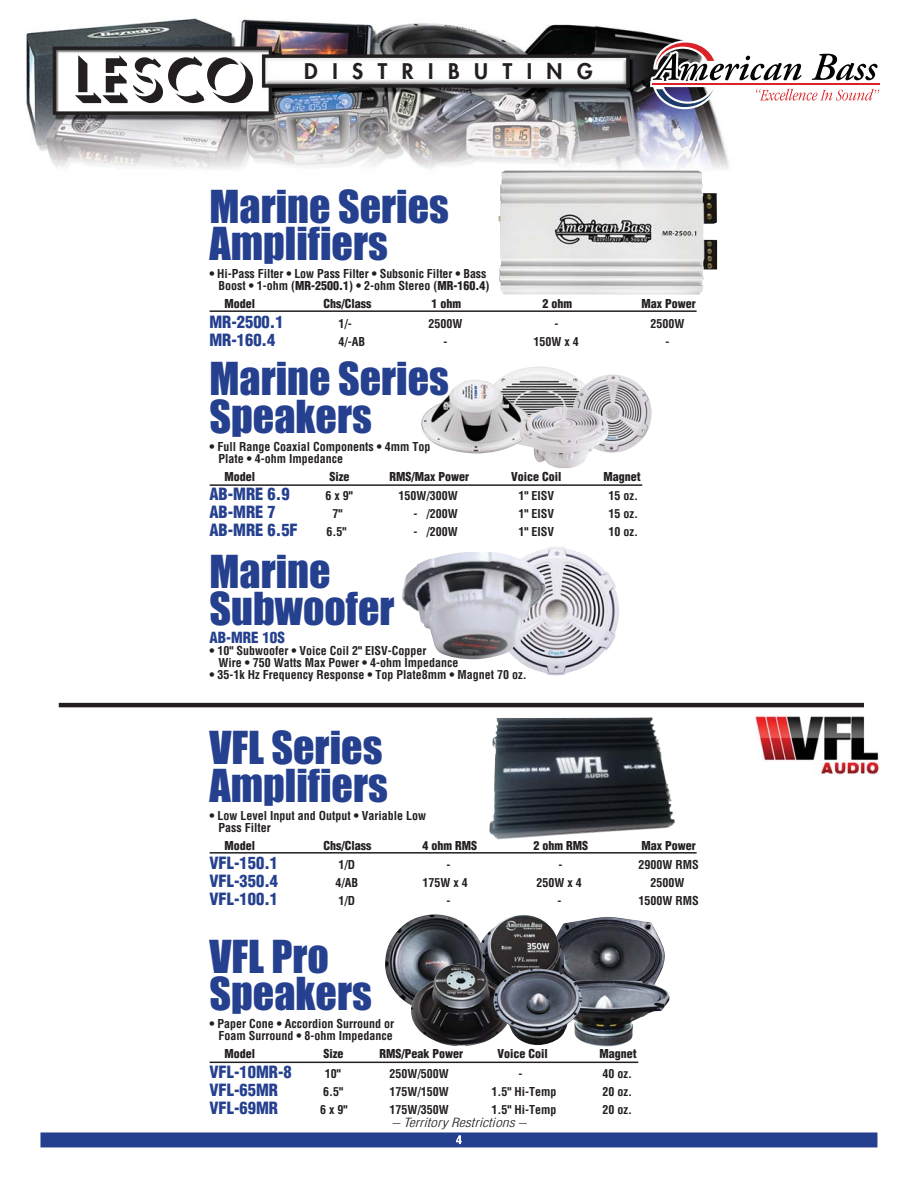
<style>
.page{position:relative;width:918px;height:1188px;background:#fff}
.page>*{position:absolute;margin:0;border:0;box-sizing:border-box;transform-origin:0 0}
.t1{font:63px "Umbra";color:#231f20}
.t2{font:42px/37.5px "Impact";color:#25408e}
.t3{font:800 21px "Futura";letter-spacing:.695em;color:#231f20}
.t4{font:900 condensed 16.5px "Helvetica";color:#25408e}
.t5{font:900 condensed 15px "Helvetica";color:#25408e}
.t6{font:italic 300 condensed 12.45px "Helvetica";color:#231f20;scale:1.25 1}
.t7{font:700 condensed 12px/12px "Helvetica";color:#231f20}
.t8{font:900 condensed 12px "Helvetica";color:#231f20}
.s1{font-weight:900}
</style>
<div class="page">
<svg style="left:40px;top:1132px;width:837px;height:15px;background:#2c4692"></svg>
<img style="left:26px;top:18px;width:703px;height:153px">
<svg style="left:53px;top:47px;width:576px;height:68px"></svg>
<img style="left:498px;top:171px;width:219px;height:124px">
<hr style="left:210px;top:310px;width:487px;height:2px;background:#231f20">
<img style="left:499px;top:366px;width:73px;height:40px">
<img style="left:421px;top:380px;width:111px;height:74px">
<img style="left:572px;top:374px;width:80px;height:79px">
<img style="left:519px;top:406px;width:89px;height:63px">
<hr style="left:210px;top:484px;width:432px;height:2px;background:#231f20">
<img style="left:517px;top:547px;width:102px;height:128px">
<img style="left:402px;top:551px;width:144px;height:108px">
<img style="left:565px;top:917px;width:100px;height:63px">
<img style="left:485px;top:915px;width:80px;height:54px">
<img style="left:385px;top:914px;width:100px;height:91px">
<img style="left:410px;top:963px;width:102px;height:83px">
<img style="left:582px;top:980px;width:88px;height:67px">
<img style="left:492px;top:969px;width:90px;height:76px">
<hr style="left:210px;top:1062px;width:428px;height:1px;background:#231f20">
<hr style="left:210px;top:852px;width:487px;height:2px;background:#231f20">
<img style="left:489px;top:717px;width:186px;height:123px">
<hr style="left:59px;top:703px;width:805px;height:4px;background:#231f20">
<svg style="left:650px;top:40px;width:230px;height:69px"></svg>
<img style="left:756px;top:715px;width:123px;height:60px">
<p class="t1" style="left:72px;top:37px;width:185px">LESCO</p>
<p class="t3" style="left:304px;top:61px;width:290px">DISTRIBUTING</p>
<p class="t2" style="left:209px;top:191px;width:241px">Marine Series<br>Amplifiers</p>
<p class="t7" style="left:209px;top:269px;width:282px;text-align:right">• Hi-Pass Filter • Low Pass Filter • Subsonic Filter • Bass<br>Boost • 1-ohm (<span class="s1">MR-2500.1</span>) • 2-ohm Stereo (<span class="s1">MR-160.4</span>)</p>
<p class="t8" style="left:224px;top:299px;width:32px">Model</p>
<p class="t8" style="left:323px;top:299px;width:49px">Chs/Class</p>
<p class="t8" style="left:431px;top:299px;width:31px">1 ohm</p>
<p class="t8" style="left:542px;top:299px;width:31px">2 ohm</p>
<p class="t8" style="left:641px;top:299px;width:56px">Max Power</p>
<p class="t4" style="left:209px;top:315px;width:76px">MR-2500.1</p>
<p class="t7" style="left:338px;top:318px;width:15px">1/-</p>
<p class="t7" style="left:428px;top:318px;width:35px">2500W</p>
<p class="t7" style="left:554px;top:318px;width:5px">-</p>
<p class="t7" style="left:650px;top:318px;width:35px">2500W</p>
<p class="t4" style="left:209px;top:333px;width:67px">MR-160.4</p>
<p class="t7" style="left:338px;top:336px;width:28px">4/-AB</p>
<p class="t7" style="left:443px;top:336px;width:5px">-</p>
<p class="t7" style="left:533px;top:336px;width:47px">150W x 4</p>
<p class="t7" style="left:665px;top:336px;width:5px">-</p>
<p class="t2" style="left:209px;top:363px;width:241px">Marine Series<br>Speakers</p>
<p class="t7" style="left:218px;top:442px;width:214px;text-indent:-9px">• Full Range Coaxial Components • 4mm Top<br>Plate • 4-ohm Impedance</p>
<p class="t8" style="left:224px;top:472px;width:32px">Model</p>
<p class="t8" style="left:329px;top:472px;width:22px">Size</p>
<p class="t8" style="left:389px;top:472px;width:81px">RMS/Max Power</p>
<p class="t8" style="left:511px;top:472px;width:52px">Voice Coil</p>
<p class="t8" style="left:603px;top:472px;width:39px">Magnet</p>
<p class="t4" style="left:209px;top:488px;width:82px">AB-MRE 6.9</p>
<p class="t7" style="left:326px;top:491px;width:29px">6 x 9"</p>
<p class="t7" style="left:398px;top:491px;width:61px">150W/300W</p>
<p class="t7" style="left:518px;top:491px;width:37px">1" EISV</p>
<p class="t7" style="left:608px;top:491px;width:31px">15 oz.</p>
<p class="t4" style="left:209px;top:506px;width:68px">AB-MRE 7</p>
<p class="t7" style="left:332px;top:509px;width:11px">7"</p>
<p class="t7" style="left:413px;top:509px;width:46px">- /200W</p>
<p class="t7" style="left:518px;top:509px;width:37px">1" EISV</p>
<p class="t7" style="left:608px;top:509px;width:31px">15 oz.</p>
<p class="t4" style="left:209px;top:524px;width:90px">AB-MRE 6.5F</p>
<p class="t7" style="left:326px;top:527px;width:21px">6.5"</p>
<p class="t7" style="left:413px;top:527px;width:46px">- /200W</p>
<p class="t7" style="left:518px;top:527px;width:37px">1" EISV</p>
<p class="t7" style="left:608px;top:527px;width:31px">10 oz.</p>
<p class="t2" style="left:209px;top:556px;width:187px">Marine<br>Subwoofer</p>
<p class="t5" style="left:209px;top:632px;width:77px">AB-MRE 10S</p>
<p class="t7" style="left:218px;top:646px;width:242px;text-indent:-9px">• 10" Subwoofer • Voice Coil 2" EISV-Copper<br>Wire • 750 Watts Max Power • 4-ohm Impedance</p>
<p class="t7" style="left:209px;top:670px;width:319px">• 35-1k Hz Frequency Response • Top Plate8mm • Magnet 70 oz.</p>
<p class="t2" style="left:209px;top:732px;width:180px">VFL Series<br>Amplifiers</p>
<p class="t7" style="left:218px;top:810px;width:209px;text-indent:-9px">• Low Level Input and Output • Variable Low<br>Pass Filter</p>
<p class="t8" style="left:224px;top:841px;width:32px">Model</p>
<p class="t8" style="left:323px;top:841px;width:49px">Chs/Class</p>
<p class="t8" style="left:422px;top:841px;width:56px">4 ohm RMS</p>
<p class="t8" style="left:533px;top:841px;width:56px">2 ohm RMS</p>
<p class="t8" style="left:641px;top:841px;width:56px">Max Power</p>
<p class="t4" style="left:209px;top:857px;width:70px">VFL-150.1</p>
<p class="t7" style="left:338px;top:860px;width:18px">1/D</p>
<p class="t7" style="left:446px;top:860px;width:5px">-</p>
<p class="t7" style="left:558px;top:860px;width:5px">-</p>
<p class="t7" style="left:638px;top:860px;width:62px">2900W RMS</p>
<p class="t4" style="left:209px;top:875px;width:70px">VFL-350.4</p>
<p class="t7" style="left:335px;top:878px;width:24px">4/AB</p>
<p class="t7" style="left:422px;top:878px;width:47px">175W x 4</p>
<p class="t7" style="left:536px;top:878px;width:47px">250W x 4</p>
<p class="t7" style="left:650px;top:878px;width:35px">2500W</p>
<p class="t4" style="left:209px;top:893px;width:70px">VFL-100.1</p>
<p class="t7" style="left:338px;top:896px;width:18px">1/D</p>
<p class="t7" style="left:446px;top:896px;width:5px">-</p>
<p class="t7" style="left:557px;top:896px;width:5px">-</p>
<p class="t7" style="left:638px;top:896px;width:62px">1500W RMS</p>
<p class="t2" style="left:209px;top:941px;width:164px">VFL Pro<br>Speakers</p>
<p class="t7" style="left:209px;top:1019px;width:186px;text-align:right">• Paper Cone • Accordion Surround or<br>Foam Surround • 8-ohm Impedance</p>
<p class="t8" style="left:224px;top:1049px;width:32px">Model</p>
<p class="t8" style="left:323px;top:1049px;width:22px">Size</p>
<p class="t8" style="left:379px;top:1049px;width:85px">RMS/Peak Power</p>
<p class="t8" style="left:497px;top:1049px;width:52px">Voice Coil</p>
<p class="t8" style="left:599px;top:1049px;width:39px">Magnet</p>
<p class="t4" style="left:209px;top:1065px;width:84px">VFL-10MR-8</p>
<p class="t7" style="left:325px;top:1068px;width:17px">10"</p>
<p class="t7" style="left:389px;top:1068px;width:61px">250W/500W</p>
<p class="t7" style="left:518px;top:1068px;width:5px">-</p>
<p class="t7" style="left:602px;top:1068px;width:31px">40 oz.</p>
<p class="t4" style="left:209px;top:1083px;width:70px">VFL-65MR</p>
<p class="t7" style="left:323px;top:1086px;width:21px">6.5"</p>
<p class="t7" style="left:389px;top:1086px;width:61px">175W/150W</p>
<p class="t7" style="left:491px;top:1086px;width:66px">1.5" Hi-Temp</p>
<p class="t7" style="left:602px;top:1086px;width:31px">20 oz.</p>
<p class="t4" style="left:209px;top:1101px;width:70px">VFL-69MR</p>
<p class="t7" style="left:320px;top:1104px;width:29px">6 x 9"</p>
<p class="t7" style="left:389px;top:1104px;width:61px">175W/350W</p>
<p class="t7" style="left:491px;top:1104px;width:66px">1.5" Hi-Temp</p>
<p class="t7" style="left:602px;top:1104px;width:31px">20 oz.</p>
<p class="t6" style="left:392px;top:1118px;width:109px">– Territory Restrictions –</p>
</div>
